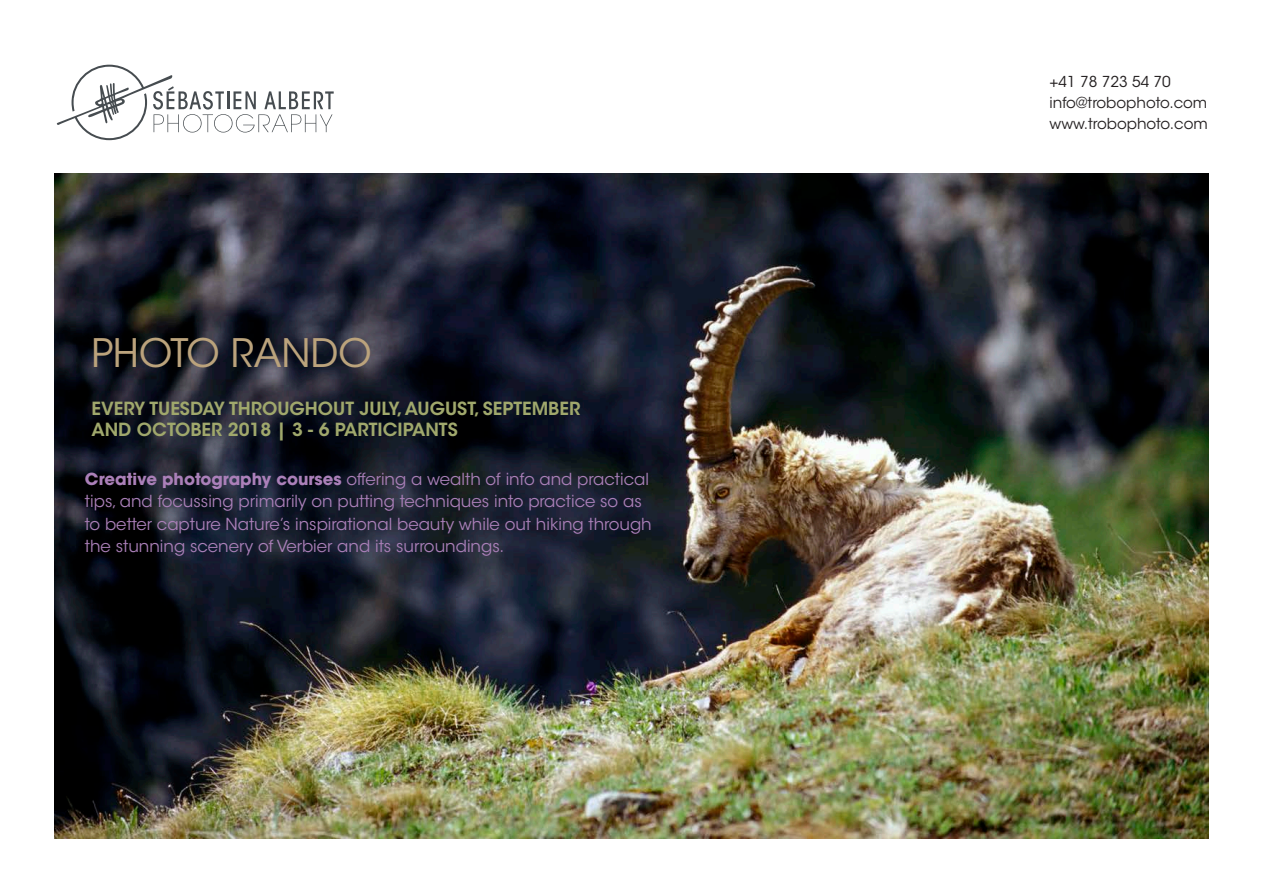
<style>
.page{position:relative;width:1263px;height:893px;background:#fff}
.page>*{position:absolute;margin:0;border:0;box-sizing:border-box;transform-origin:0 0}
.t1{font:39px "ITC Avant Garde Std";color:#bba37c}
.titre{font:600 18px/21px "ITC Avant Garde Std";color:#a0a86c}
.Body_text{font:16.5px/22.5px "ITC Avant Garde Std";color:#ab80b9}
.t2{font:15px/21px "ITC Avant Garde Std";color:#231f20}
.s1{font-weight:700}
</style>
<div class="page">
<svg style="left:57px;top:65px;width:277px;height:75px"></svg>
<img style="left:54px;top:174px;width:1155px;height:665px">
<p class="t1" style="left:91px;top:330px;width:282px">PHOTO RANDO</p>
<p class="titre" style="left:91px;top:398px;width:490px">EVERY TUESDAY THROUGHOUT JULY, AUGUST, SEPTEMBER<br>AND OCTOBER 2018 | 3 - 6 PARTICIPANTS</p>
<p class="Body_text" style="left:85px;top:468px;width:568px"><span class="s1">Creative photography courses</span> offering a wealth of info and practical tips, and focussing primarily on putting techniques into practice so as to better capture Nature’s inspirational beauty while out hiking through the stunning scenery of Verbier and its surroundings.</p>
<p class="t2" style="left:1049px;top:71px;width:160px">+41 78 723 54 70 info@trobophoto.com www.trobophoto.com</p>
</div>
